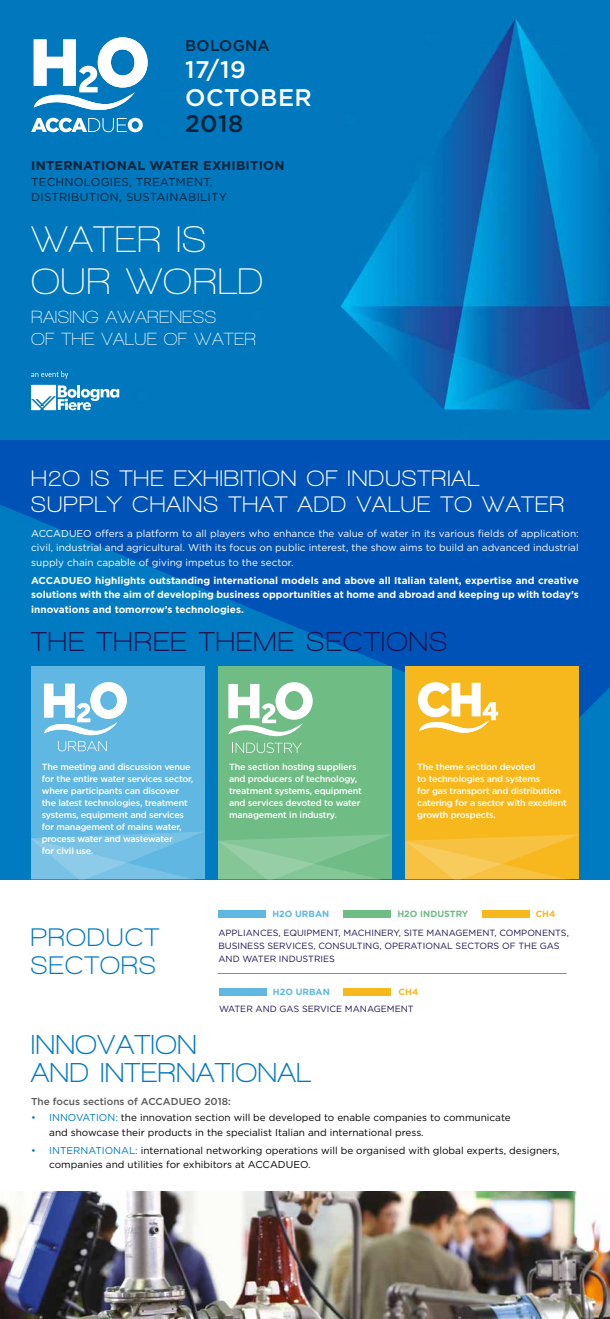
<style>
.page{position:relative;width:610px;height:1319px;background:#fff}
.page>*{position:absolute;margin:0;border:0;box-sizing:border-box;transform-origin:0 0}
.t1{font:600 37.8px/41.6px "Walkway";letter-spacing:.02em;color:#fff}
.t2{font:700 28px/28px "Walkway";letter-spacing:.03em;color:#007bc2}
.t3{font:700 28px "Walkway";letter-spacing:.05em;color:#211452}
.t4{font:700 26px/28px "Walkway";letter-spacing:.05em;color:#007bc2}
.t5{font:500 24px/27.4px "Gotham";letter-spacing:.02em;color:#fff}
.t6{font:500 24px "Gotham";color:#002337}
.t7{font:700 23px/26px "Walkway";letter-spacing:.05em;color:#fff}
.t8{font:600 18px/22px "Walkway";letter-spacing:.02em;color:#fff}
.t9{font:500 15.4px "Gotham";letter-spacing:.02em;color:#002337}
.t10{font:700 12.8px "Gotham";letter-spacing:.02em;color:#002337}
.t11{font:11.5px/15.3px "Gotham";letter-spacing:.02em;color:#002337}
.t12{font:10px/14.5px "Gotham";color:#000}
.t13{font:10px/14.5px "Gotham";color:#fff;text-align:justify}
.t14{font:700 10px/14.5px "Gotham";color:#fff;text-align:justify}
.t15{font:500 10px "Gotham";color:#575756}
.t16{font:500 9px/12px "Gotham";letter-spacing:-.025em;color:#fff}
.t17{font:9px/13px "Gotham";color:#211452}
.t18{font:700 9px "Gotham";color:#60b7e1}
.t19{font:700 9px "Gotham";color:#6fbc85}
.t20{font:700 9px "Gotham";color:#f7b81e}
.s1{color:#007bc2}
</style>
<div class="page">
<div style="left:0;top:440px;width:609px;height:439px;background:#007bc2"></div>
<svg style="left:0;top:439px;width:609px;height:297px;fill:#0053b6"></svg>
<img style="left:0;top:0;width:609px;height:439px">
<div style="left:405px;top:666px;width:173px;height:213px;background:#f7b81e"></div>
<svg style="left:405px;top:834px;width:173px;height:45px"></svg>
<img style="left:0;top:1191px;width:609px;height:127px">
<svg style="left:31px;top:118px;width:112px;height:14px"></svg>
<svg style="left:34px;top:37px;width:114px;height:73px"></svg>
<svg style="left:418px;top:682px;width:80px;height:50px"></svg>
<div style="left:31px;top:666px;width:173px;height:213px;background:#60b7e1"></div>
<svg style="left:31px;top:832px;width:171px;height:47px"></svg>
<svg style="left:44px;top:682px;width:83px;height:69px"></svg>
<div style="left:218px;top:666px;width:173px;height:213px;background:#6fbc85"></div>
<svg style="left:218px;top:834px;width:173px;height:45px"></svg>
<svg style="left:228px;top:682px;width:84px;height:54px"></svg>
<svg style="left:232px;top:742px;width:70px;height:11px"></svg>
<div style="left:218px;top:910px;width:48px;height:7px;background:#60b7e1"></div>
<div style="left:219px;top:988px;width:47px;height:7px;background:#60b7e1"></div>
<div style="left:343px;top:910px;width:48px;height:7px;background:#6fbc85"></div>
<div style="left:482px;top:910px;width:48px;height:7px;background:#f7b81e"></div>
<div style="left:343px;top:988px;width:47px;height:7px;background:#f7b81e"></div>
<hr style="left:218px;top:973px;width:348px;height:1px;background:#002337">
<svg style="left:31px;top:385px;width:88px;height:25px"></svg>
<svg style="left:31px;top:371px;width:37px;height:8px"></svg>
<h3 class="t9" style="left:185px;top:37px;width:86px">BOLOGNA</h3>
<h3 class="t5" style="left:185px;top:56px;width:128px">17/19<br>OCTOBER</h3>
<h3 class="t6" style="left:185px;top:110px;width:60px">2018</h3>
<h3 class="t10" style="left:31px;top:158px;width:255px">INTERNATIONAL WATER EXHIBITION</h3>
<p class="t11" style="left:31px;top:174px;width:197px">TECHNOLOGIES, TREATMENT,<br>DISTRIBUTION, SUSTAINABILITY</p>
<h1 class="t1" style="left:31px;top:218px;width:233px">WATER IS<br>OUR WORLD</h1>
<h3 class="t8" style="left:31px;top:306px;width:226px">RAISING AWARENESS<br>OF THE VALUE OF WATER</h3>
<h3 class="t7" style="left:31px;top:464px;width:534px">H2O IS THE EXHIBITION OF INDUSTRIAL<br>SUPPLY CHAINS THAT ADD VALUE TO WATER</h3>
<p class="t13" style="left:31px;top:525px;width:549px">ACCADUEO offers a platform to all players who enhance the value of water in its various fields of application: civil, industrial and agricultural. With its focus on public interest, the show aims to build an advanced industrial supply chain capable of giving impetus to the sector.</p>
<p class="t14" style="left:31px;top:572px;width:549px">ACCADUEO highlights outstanding international models and above all Italian talent, expertise and creative solutions with the aim of developing business opportunities at home and abroad and keeping up with today’s innovations and tomorrow’s technologies.</p>
<h2 class="t3" style="left:31px;top:626px;width:417px">THE THREE THEME SECTIONS</h2>
<p class="t16" style="left:42px;top:760px;width:153px">The meeting and discussion venue for the entire water services sector, where participants can discover the latest technologies, treatment systems, equipment and services for management of mains water, process water and wastewater<br>for civil use.</p>
<p class="t16" style="left:229px;top:760px;width:134px">The section hosting suppliers and producers of technology, treatment systems, equipment and services devoted to water management in industry.</p>
<p class="t16" style="left:417px;top:760px;width:151px">The theme section devoted<br>to technologies and systems<br>for gas transport and distribution catering for a sector with excellent growth prospects.</p>
<p class="t18" style="left:272px;top:908px;width:58px">H2O URBAN</p>
<p class="t19" style="left:397px;top:908px;width:72px">H2O INDUSTRY</p>
<p class="t20" style="left:535px;top:908px;width:21px">CH4</p>
<h3 class="t4" style="left:31px;top:922px;width:130px">PRODUCT<br>SECTORS</h3>
<p class="t17" style="left:218px;top:926px;width:352px">APPLIANCES, EQUIPMENT, MACHINERY, SITE MANAGEMENT, COMPONENTS,<br>BUSINESS SERVICES, CONSULTING, OPERATIONAL SECTORS OF THE GAS<br>AND WATER INDUSTRIES</p>
<p class="t17" style="left:219px;top:1002px;width:196px">WATER AND GAS SERVICE MANAGEMENT</p>
<p class="t18" style="left:273px;top:986px;width:58px">H2O URBAN</p>
<p class="t20" style="left:398px;top:986px;width:21px">CH4</p>
<h2 class="t2" style="left:31px;top:1029px;width:281px">INNOVATION<br>AND INTERNATIONAL</h2>
<p class="t15" style="left:31px;top:1095px;width:201px">The focus sections of ACCADUEO 2018:</p>
<p class="t12" style="left:49px;top:1109px;width:463px;text-indent:-18px"><span class="s1">• INNOVATION:</span> the innovation section will be developed to enable companies to communicate and showcase their products in the specialist Italian and international press.</p>
<p class="t12" style="left:49px;top:1142px;width:511px;text-indent:-18px"><span class="s1">• INTERNATIONAL:</span> international networking operations will be organised with global experts, designers, companies and utilities for exhibitors at ACCADUEO.</p>
</div>
